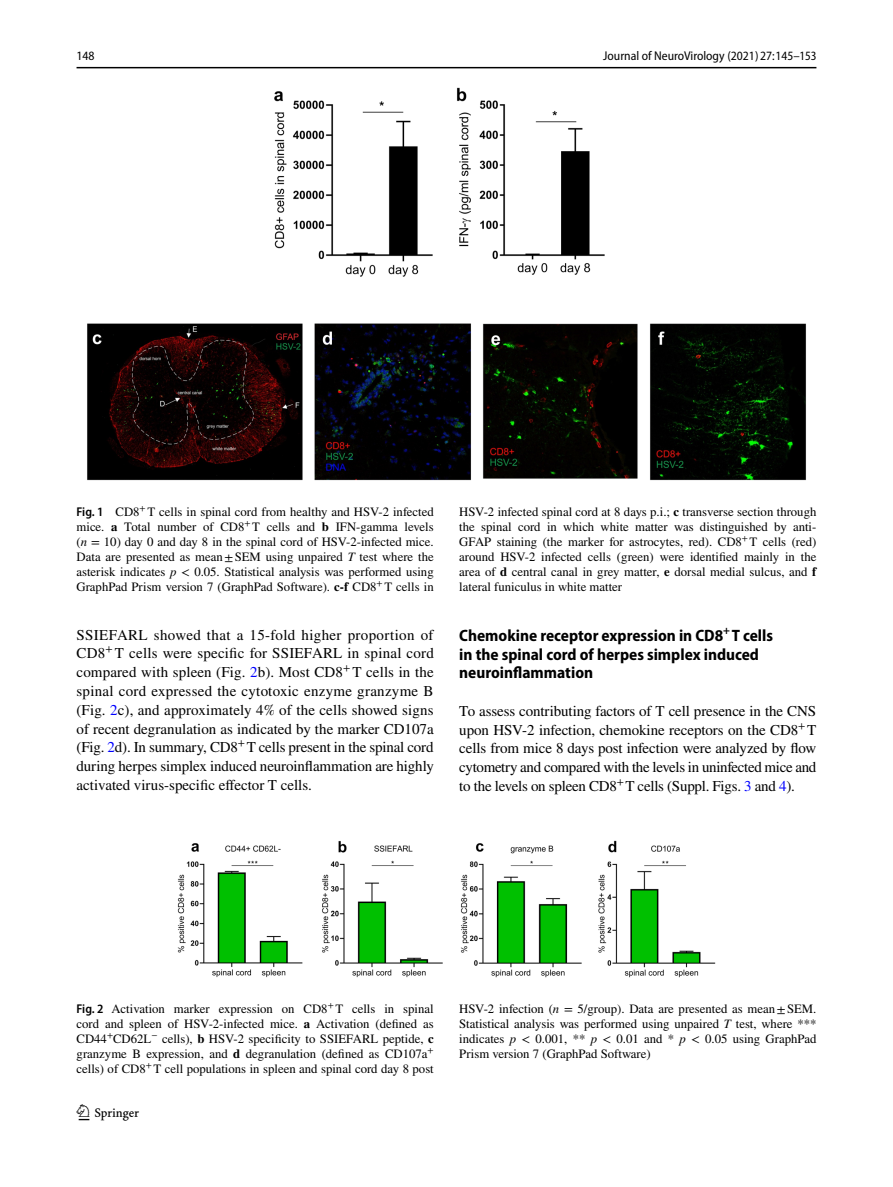
<style>
.page{position:relative;width:893px;height:1187px;background:#fff}
.page>*{position:absolute;margin:0;border:0;box-sizing:border-box;transform-origin:0 0}
.t1{font:22.5px "Springnew Regular 2";color:#000}
.t2{font:700 semi-condensed 16.5px/18.8px "Myriad Pro";color:#000}
.t3{font:15px/18.8px "STIX";letter-spacing:-.015em;color:#000;text-align:justify}
.t4{font:12.75px/15px "STIX";color:#000;text-align:justify}
.t5{font:semi-condensed 12.75px "Myriad Pro";color:#000}
.t6{font:12.75px "Myriad Pro Semi Cn 3";color:#000}
.s1{font-family:"Myriad Pro";font-weight:600;font-stretch:semi-condensed}
.s2{font-weight:700}
.s3{font-style:italic}
.s4{color:#00f}
</style>
<div class="page">
<hr style="left:77px;top:67px;width:739px;height:1px;background:#000">
<img style="left:87px;top:87px;width:719px;height:394px">
<img style="left:177px;top:840px;width:539px;height:138px">
<p class="t6" style="left:77px;top:51px;width:20px">148</p>
<p class="t5" style="left:603px;top:49px;width:215px">Journal of NeuroVirology (2021) 27:145–153</p>
<p class="t4" style="left:77px;top:505px;width:359px"><span class="s1">Fig. 1</span> CD8<sup>+</sup> T cells in spinal cord from healthy and HSV-2 infected mice. <span class="s2">a</span> Total number of CD8<sup>+</sup> T cells and <span class="s2">b</span> IFN-gamma levels (<span class="s3">n</span> = 10) day 0 and day 8 in the spinal cord of HSV-2-infected mice.<br>Data are presented as mean±SEM using unpaired <span class="s3">T</span> test where the asterisk indicates <span class="s3">p</span> &lt; 0.05. Statistical analysis was performed using GraphPad Prism version 7 (GraphPad Software). <span class="s2">c-f</span> CD8<sup>+</sup> T cells in</p>
<p class="t4" style="left:459px;top:505px;width:359px">HSV-2 infected spinal cord at 8 days p.i.; <span class="s2">c</span> transverse section through the spinal cord in which white matter was distinguished by anti-GFAP staining (the marker for astrocytes, red). CD8<sup>+</sup> T cells (red) around HSV-2 infected cells (green) were identified mainly in the area of <span class="s2">d</span> central canal in grey matter, <span class="s2">e</span> dorsal medial sulcus, and <span class="s2">f </span>lateral funiculus in white matter</p>
<p class="t3" style="left:77px;top:626px;width:359px">SSIEFARL showed that a 15-fold higher proportion of CD8<sup>+</sup> T cells were specific for SSIEFARL in spinal cord compared with spleen (Fig. <span class="s4">2</span>b). Most CD8<sup>+</sup> T cells in the spinal cord expressed the cytotoxic enzyme granzyme B (Fig. <span class="s4">2</span>c), and approximately 4% of the cells showed signs of recent degranulation as indicated by the marker CD107a (Fig. <span class="s4">2</span>d). In summary, CD8<sup>+</sup> T cells present in the spinal cord during herpes simplex induced neuroinflammation are highly activated virus-specific effector T cells.</p>
<p class="t2" style="left:459px;top:626px;width:315px">Chemokine receptor expression in CD8<sup>+</sup>T cells in the spinal cord of herpes simplex induced neuroinflammation</p>
<p class="t3" style="left:459px;top:702px;width:359px">To assess contributing factors of T cell presence in the CNS upon HSV-2 infection, chemokine receptors on the CD8<sup>+</sup> T cells from mice 8 days post infection were analyzed by flow cytometry and compared with the levels in uninfected mice and to the levels on spleen CD8<sup>+</sup> T cells (Suppl. Figs. <span class="s4">3</span> and <span class="s4">4</span>).</p>
<p class="t4" style="left:77px;top:1002px;width:359px"><span class="s1">Fig. 2</span> Activation marker expression on CD8<sup>+</sup> T cells in spinal cord and spleen of HSV-2-infected mice. <span class="s2">a</span> Activation (defined as CD44<sup>+</sup>CD62L<sup>−</sup> cells), <span class="s2">b</span> HSV-2 specificity to SSIEFARL peptide, <span class="s2">c </span>granzyme B expression, and <span class="s2">d</span> degranulation (defined as CD107a<sup>+ </sup>cells) of CD8<sup>+</sup> T cell populations in spleen and spinal cord day 8 post</p>
<p class="t4" style="left:459px;top:1002px;width:359px">HSV-2 infection (<span class="s3">n</span> = 5/group). Data are presented as mean±SEM.<br>Statistical analysis was performed using unpaired <span class="s3">T</span> test, where *** indicates <span class="s3">p</span> &lt; 0.001, ** <span class="s3">p</span> &lt; 0.01 and * <span class="s3">p</span> &lt; 0.05 using GraphPad Prism version 7 (GraphPad Software)</p>
<h1 class="t1" style="left:79px;top:1104px;width:62px">1 3</h1>
</div>
